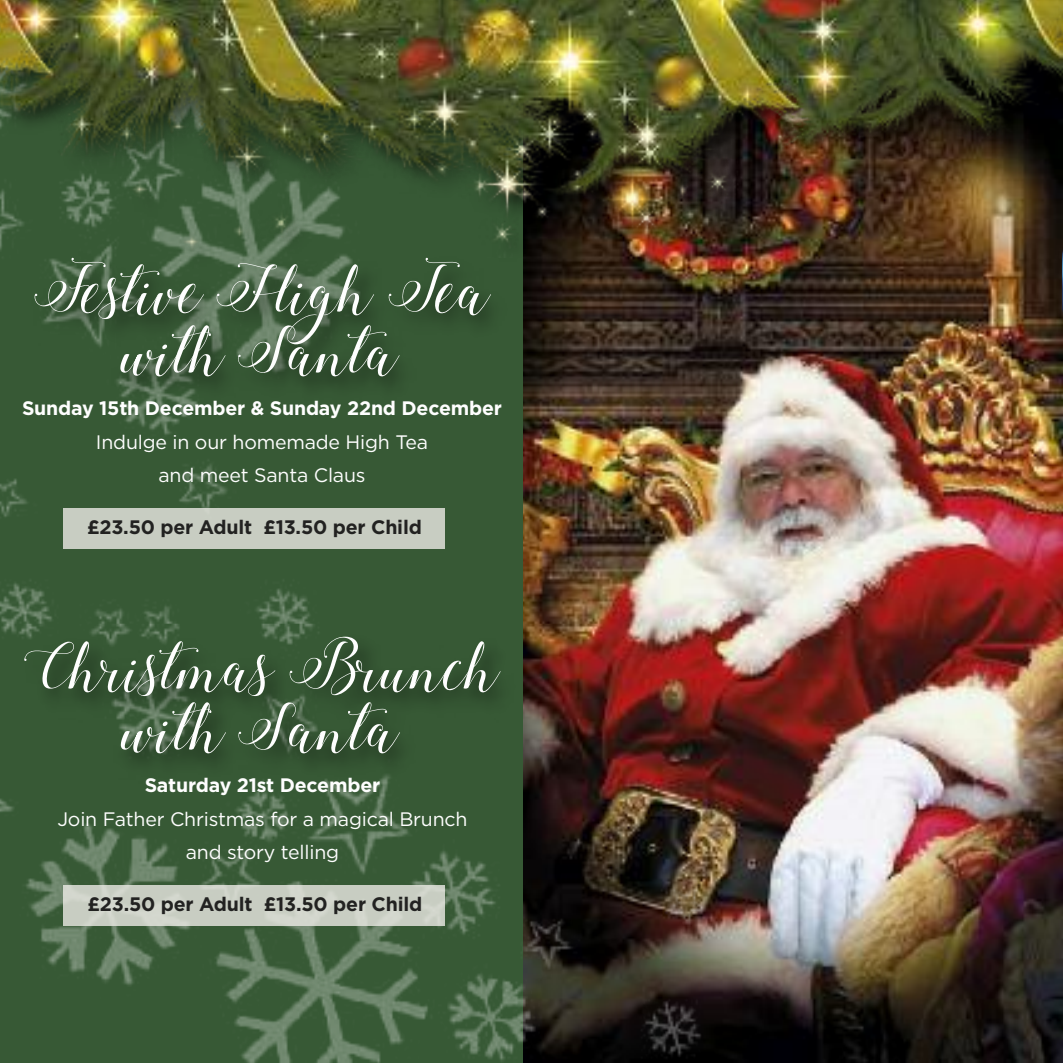
<style>
.page{position:relative;width:1063px;height:1063px;background:#fff}
.page>*{position:absolute;margin:0;border:0;box-sizing:border-box;transform-origin:0 0}
.t1{font:62.5px/61px "Stylish Calligraphy Demo";color:#fefefe;text-align:center}
.t2{font:19.5px/33.5px "Gotham";letter-spacing:-.01em;color:#fefefe;text-align:center}
.t3{font:700 19.5px "Gotham";letter-spacing:-.01em;color:#fefefe}
.t4{font:700 19.5px "Gotham";letter-spacing:-.01em;color:#222221}
</style>
<div class="page">
<img style="left:0;top:360px;width:1063px;height:703px">
<div style="left:63px;top:508px;width:382px;height:41px;background:#c8cdc2"></div>
<img style="left:0;top:625px;width:605px;height:199px">
<div style="left:64px;top:885px;width:381px;height:41px;background:#c8cdc2"></div>
<img style="left:0;top:360px;width:595px;height:87px">
<img style="left:0;top:258px;width:1051px;height:102px">
<img style="left:0;top:0;width:1054px;height:258px">
<img style="left:1054px;top:0;width:9px;height:160px">
<img style="left:1051px;top:160px;width:12px;height:201px">
<h1 class="t1" style="left:33px;top:260px;width:459px">Festive High Tea with Santa</h1>
<p class="t3" style="left:22px;top:401px;width:482px">Sunday 15th December &amp; Sunday 22nd December</p>
<p class="t2" style="left:96px;top:427px;width:334px">Indulge in our homemade High Tea and meet Santa Claus</p>
<p class="t4" style="left:87px;top:520px;width:336px">£23.50 per Adult £13.50 per Child</p>
<h1 class="t1" style="left:24px;top:637px;width:477px">Christmas Brunch with Santa</h1>
<p class="t3" style="left:145px;top:778px;width:237px">Saturday 21st December</p>
<p class="t2" style="left:57px;top:804px;width:412px">Join Father Christmas for a magical Brunch and story telling</p>
<p class="t4" style="left:88px;top:897px;width:336px">£23.50 per Adult £13.50 per Child</p>
</div>
